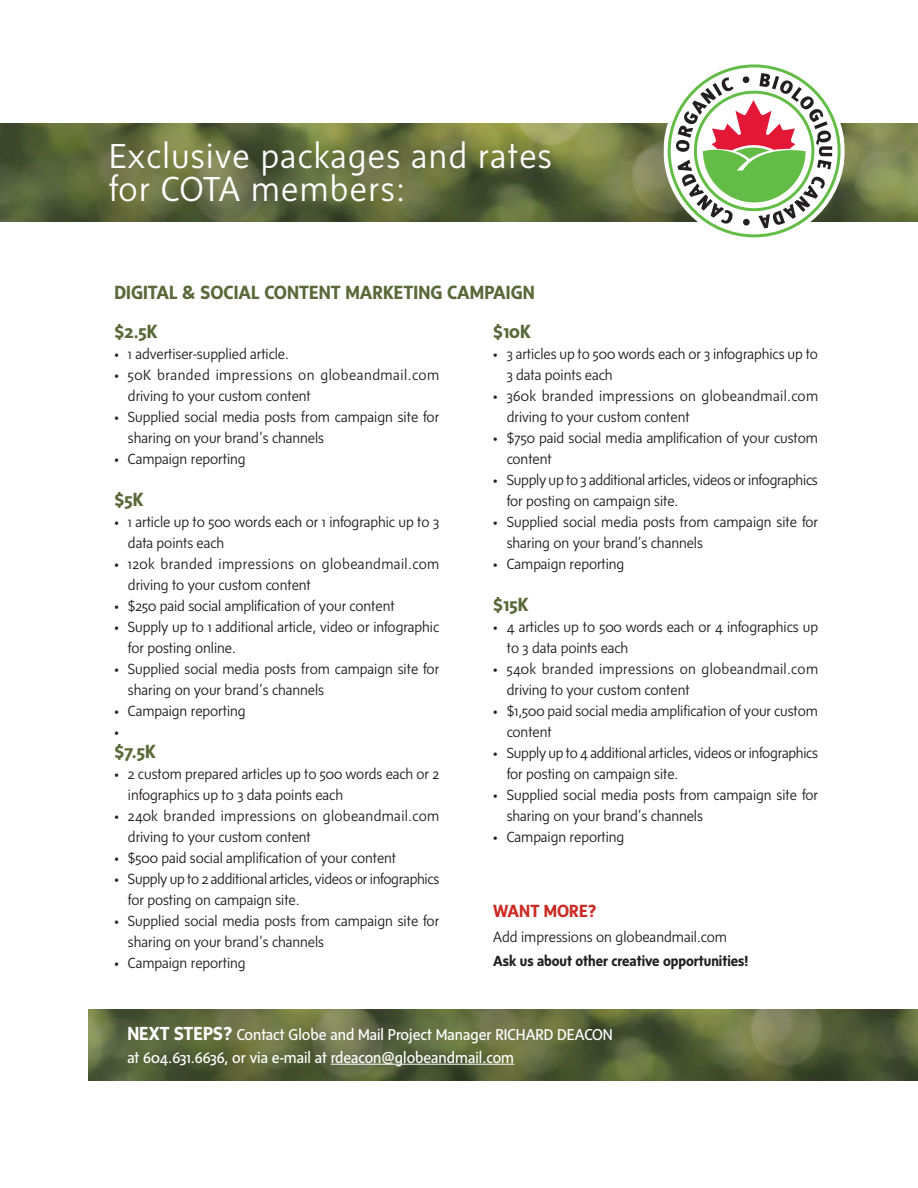
<style>
.page{position:relative;width:918px;height:1188px;background:#fff}
.page>*{position:absolute;margin:0;border:0;box-sizing:border-box;transform-origin:0 0}
.t1{font:300 35.4px/33px "G Msans";letter-spacing:.04em;color:#fff}
.t2{font:700 19.5px "G Msans";color:#596939}
.t3{font:700 18px "G Msans";color:#cc2a23}
.t4{font:16.05px/22.5px "G Msans";color:#fff}
.t5{font:300 15px/21px "G Msans";letter-spacing:-.005em;color:#231f20}
.t6{font:300 15px/21px "G Msans";letter-spacing:.025em;color:#231f20}
.t7{font:300 15px/21px "G Msans";letter-spacing:.02em;color:#231f20}
.t8{font:300 15px/21px "G Msans";letter-spacing:.035em;color:#231f20}
.t9{font:700 15px "G Msans";letter-spacing:-.005em;color:#231f20}
.s1{font-weight:700;font-size:19.35px}
</style>
<div class="page">
<img style="left:89px;top:1010px;width:829px;height:70px">
<hr style="left:331px;top:1064px;width:183px;height:1px;background:#fff">
<img style="left:0;top:124px;width:918px;height:97px">
<svg style="left:664px;top:64px;width:181px;height:174px"></svg>
<h1 class="t1" style="left:109px;top:140px;width:444px">Exclusive packages and rates for COTA members:</h1>
<h2 class="t2" style="left:114px;top:281px;width:422px">DIGITAL &amp; SOCIAL CONTENT MARKETING CAMPAIGN</h2>
<h2 class="t2" style="left:114px;top:321px;width:45px">$2.5K</h2>
<p class="t5" style="left:114px;top:344px;width:176px">• 1 advertiser-supplied article.</p>
<p class="t8" style="left:128px;top:365px;width:313px;text-indent:-14px">• 50K branded impressions on globeandmail.com driving to your custom content</p>
<p class="t5" style="left:128px;top:407px;width:313px;text-indent:-14px">• Supplied social media posts from campaign site for sharing on your brand’s channels</p>
<p class="t5" style="left:114px;top:449px;width:133px">• Campaign reporting</p>
<h2 class="t2" style="left:114px;top:489px;width:31px">$5K</h2>
<p class="t5" style="left:128px;top:512px;width:313px;text-indent:-14px">• 1 article up to 500 words each or 1 infographic up to 3 data points each</p>
<p class="t6" style="left:128px;top:554px;width:313px;text-indent:-14px">• 120k branded impressions on globeandmail.com driving to your custom content</p>
<p class="t5" style="left:114px;top:596px;width:282px">• $250 paid social amplification of your content</p>
<p class="t5" style="left:128px;top:617px;width:313px;text-indent:-14px">• Supply up to 1 additional article, video or infographic for posting online.</p>
<p class="t5" style="left:128px;top:659px;width:313px;text-indent:-14px">• Supplied social media posts from campaign site for sharing on your brand’s channels</p>
<p class="t5" style="left:114px;top:701px;width:133px">• Campaign reporting •</p>
<h2 class="t2" style="left:114px;top:741px;width:43px">$7.5K</h2>
<p class="t5" style="left:128px;top:764px;width:313px;text-indent:-14px">• 2 custom prepared articles up to 500 words each or 2 infographics up to 3 data points each</p>
<p class="t7" style="left:128px;top:806px;width:313px;text-indent:-14px">• 240k branded impressions on globeandmail.com driving to your custom content</p>
<p class="t5" style="left:114px;top:848px;width:283px">• $500 paid social amplification of your content</p>
<p class="t5" style="left:128px;top:869px;width:313px;text-indent:-14px">• Supply up to 2 additional articles, videos or infographics for posting on campaign site.</p>
<p class="t5" style="left:128px;top:911px;width:313px;text-indent:-14px">• Supplied social media posts from campaign site for sharing on your brand’s channels</p>
<p class="t5" style="left:114px;top:953px;width:133px">• Campaign reporting</p>
<h2 class="t2" style="left:493px;top:321px;width:39px">$10K</h2>
<p class="t5" style="left:507px;top:344px;width:313px;text-indent:-14px">• 3 articles up to 500 words each or 3 infographics up to<br>3 data points each</p>
<p class="t6" style="left:507px;top:386px;width:313px;text-indent:-14px">• 360k branded impressions on globeandmail.com driving to your custom content</p>
<p class="t5" style="left:507px;top:428px;width:313px;text-indent:-14px">• $750 paid social media amplification of your custom content</p>
<p class="t5" style="left:507px;top:470px;width:313px;text-indent:-14px">• Supply up to 3 additional articles, videos or infographics for posting on campaign site.</p>
<p class="t5" style="left:507px;top:512px;width:313px;text-indent:-14px">• Supplied social media posts from campaign site for sharing on your brand’s channels</p>
<p class="t5" style="left:493px;top:554px;width:133px">• Campaign reporting</p>
<h2 class="t2" style="left:493px;top:594px;width:37px">$15K</h2>
<p class="t5" style="left:507px;top:617px;width:313px;text-indent:-14px">• 4 articles up to 500 words each or 4 infographics up to 3 data points each</p>
<p class="t7" style="left:507px;top:659px;width:313px;text-indent:-14px">• 540k branded impressions on globeandmail.com driving to your custom content</p>
<p class="t5" style="left:507px;top:701px;width:313px;text-indent:-14px">• $1,500 paid social media amplification of your custom content</p>
<p class="t5" style="left:507px;top:743px;width:313px;text-indent:-14px">• Supply up to 4 additional articles, videos or infographics for posting on campaign site.</p>
<p class="t5" style="left:507px;top:785px;width:313px;text-indent:-14px">• Supplied social media posts from campaign site for sharing on your brand’s channels</p>
<p class="t5" style="left:493px;top:827px;width:133px">• Campaign reporting</p>
<p class="t3" style="left:493px;top:901px;width:105px">WANT MORE?</p>
<p class="t5" style="left:493px;top:926px;width:235px">Add impressions on globeandmail.com</p>
<p class="t9" style="left:493px;top:952px;width:256px">Ask us about other creative opportunities!</p>
<p class="t4" style="left:127px;top:1023px;width:487px"><span class="s1">NEXT STEPS?</span> Contact Globe and Mail Project Manager RICHARD DEACON at 604.631.6636, or via e-mail at rdeacon@globeandmail.com</p>
</div>
